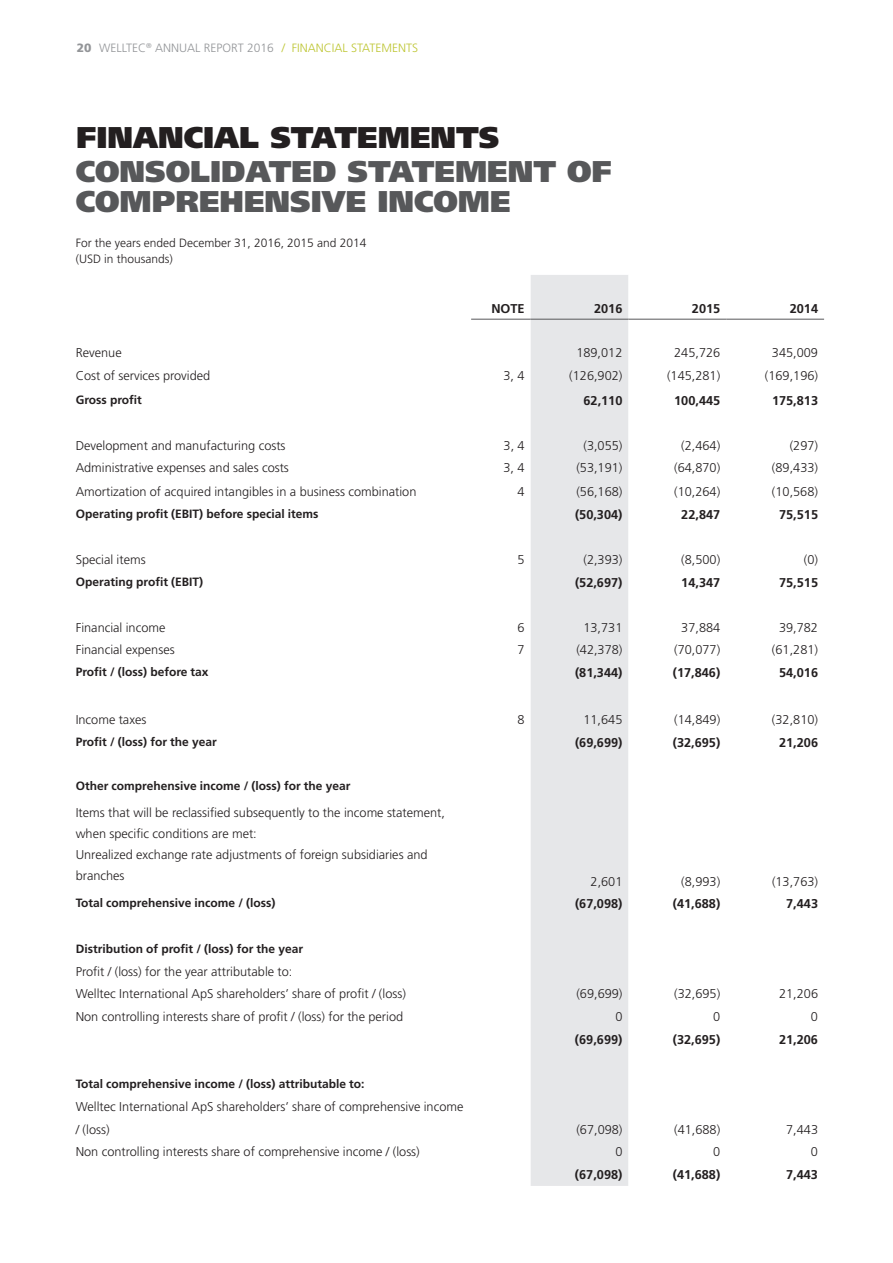
<style>
.page{position:relative;width:893px;height:1263px;background:#fff}
.page>*{position:absolute;margin:0;border:0;box-sizing:border-box;transform-origin:0 0}
.t1{font:900 30px/30px "Frutiger LT Std";color:#57585a}
.t2{font:900 30px "Frutiger LT Std";color:#231f20}
.t3{font:300 12.75px/21.1px "Frutiger LT Std";color:#231f20}
.t4{font:700 12.75px "Frutiger LT Std";color:#231f20}
.t5{font:700 12px "Frutiger LT Std";color:#231f20}
.t6{font:300 12px/16.5px "Frutiger LT Std";color:#231f20}
.t7{font:300 12px "Frutiger LT Std";color:#939598}
.s1{font-weight:900}
.s2{color:#bdc531}
</style>
<div class="page">
<div style="left:531px;top:275px;width:97px;height:911px;background:#e6e7e9"></div>
<hr style="left:471px;top:319px;width:60px;height:1px;background:#57585a">
<hr style="left:531px;top:319px;width:97px;height:1px;background:#57585a">
<hr style="left:628px;top:319px;width:98px;height:1px;background:#57585a">
<hr style="left:726px;top:319px;width:98px;height:1px;background:#57585a">
<p class="t7" style="left:77px;top:41px;width:343px"><span class="s1">20</span> WELLTEC<sup>®</sup> ANNUAL REPORT 2016 <span class="s2">/ FINANCIAL STATEMENTS</span></p>
<h1 class="t2" style="left:77px;top:119px;width:424px">FINANCIAL STATEMENTS</h1>
<h1 class="t1" style="left:76px;top:156px;width:537px">CONSOLIDATED STATEMENT OF<br>COMPREHENSIVE INCOME</h1>
<p class="t6" style="left:76px;top:234px;width:292px">For the years ended December 31, 2016, 2015 and 2014 (USD in thousands)</p>
<p class="t4" style="left:491px;top:301px;width:35px">NOTE</p>
<p class="t4" style="left:594px;top:301px;width:30px">2016</p>
<p class="t4" style="left:692px;top:301px;width:30px">2015</p>
<p class="t4" style="left:790px;top:301px;width:30px">2014</p>
<p class="t3" style="left:76px;top:342px;width:48px">Revenue</p>
<p class="t3" style="left:576px;top:342px;width:48px">189,012</p>
<p class="t3" style="left:674px;top:342px;width:48px">245,726</p>
<p class="t3" style="left:772px;top:342px;width:48px">345,009</p>
<p class="t3" style="left:76px;top:365px;width:136px">Cost of services provided</p>
<p class="t3" style="left:504px;top:365px;width:23px">3, 4</p>
<p class="t3" style="left:569px;top:365px;width:55px">(126,902)</p>
<p class="t3" style="left:667px;top:365px;width:55px">(145,281)</p>
<p class="t3" style="left:765px;top:365px;width:55px">(169,196)</p>
<p class="t5" style="left:76px;top:393px;width:68px">Gross profit</p>
<p class="t4" style="left:583px;top:393px;width:40px">62,110</p>
<p class="t4" style="left:674px;top:393px;width:48px">100,445</p>
<p class="t4" style="left:772px;top:393px;width:48px">175,813</p>
<p class="t3" style="left:76px;top:435px;width:211px">Development and manufacturing costs</p>
<p class="t3" style="left:504px;top:435px;width:23px">3, 4</p>
<p class="t3" style="left:583px;top:435px;width:40px">(3,055)</p>
<p class="t3" style="left:681px;top:435px;width:40px">(2,464)</p>
<p class="t3" style="left:790px;top:435px;width:30px">(297)</p>
<p class="t3" style="left:76px;top:458px;width:215px">Administrative expenses and sales costs</p>
<p class="t3" style="left:504px;top:458px;width:23px">3, 4</p>
<p class="t3" style="left:576px;top:458px;width:48px">(53,191)</p>
<p class="t3" style="left:674px;top:458px;width:48px">(64,870)</p>
<p class="t3" style="left:772px;top:458px;width:48px">(89,433)</p>
<p class="t3" style="left:76px;top:481px;width:342px">Amortization of acquired intangibles in a business combination</p>
<p class="t3" style="left:518px;top:481px;width:9px">4</p>
<p class="t3" style="left:576px;top:481px;width:48px">(56,168)</p>
<p class="t3" style="left:674px;top:481px;width:48px">(10,264)</p>
<p class="t3" style="left:772px;top:481px;width:48px">(10,568)</p>
<p class="t5" style="left:76px;top:507px;width:244px">Operating profit (EBIT) before special items</p>
<p class="t4" style="left:575px;top:507px;width:49px">(50,304)</p>
<p class="t4" style="left:681px;top:507px;width:40px">22,847</p>
<p class="t4" style="left:779px;top:507px;width:40px">75,515</p>
<p class="t3" style="left:76px;top:549px;width:71px">Special items</p>
<p class="t3" style="left:518px;top:549px;width:9px">5</p>
<p class="t3" style="left:583px;top:549px;width:40px">(2,393)</p>
<p class="t3" style="left:681px;top:549px;width:40px">(8,500)</p>
<p class="t3" style="left:804px;top:549px;width:16px">(0)</p>
<p class="t5" style="left:76px;top:575px;width:129px">Operating profit (EBIT)</p>
<p class="t4" style="left:575px;top:575px;width:49px">(52,697)</p>
<p class="t4" style="left:681px;top:575px;width:40px">14,347</p>
<p class="t4" style="left:779px;top:575px;width:40px">75,515</p>
<p class="t3" style="left:76px;top:617px;width:91px">Financial income</p>
<p class="t3" style="left:518px;top:617px;width:9px">6</p>
<p class="t3" style="left:583px;top:617px;width:40px">13,731</p>
<p class="t3" style="left:681px;top:617px;width:40px">37,884</p>
<p class="t3" style="left:779px;top:617px;width:40px">39,782</p>
<p class="t3" style="left:76px;top:640px;width:100px">Financial expenses</p>
<p class="t3" style="left:518px;top:640px;width:9px">7</p>
<p class="t3" style="left:576px;top:640px;width:48px">(42,378)</p>
<p class="t3" style="left:674px;top:640px;width:48px">(70,077)</p>
<p class="t3" style="left:772px;top:640px;width:48px">(61,281)</p>
<p class="t5" style="left:76px;top:665px;width:134px">Profit / (loss) before tax</p>
<p class="t4" style="left:575px;top:665px;width:49px">(81,344)</p>
<p class="t4" style="left:673px;top:665px;width:49px">(17,846)</p>
<p class="t4" style="left:779px;top:665px;width:40px">54,016</p>
<p class="t3" style="left:76px;top:709px;width:72px">Income taxes</p>
<p class="t3" style="left:518px;top:709px;width:9px">8</p>
<p class="t3" style="left:583px;top:709px;width:40px">11,645</p>
<p class="t3" style="left:674px;top:709px;width:48px">(14,849)</p>
<p class="t3" style="left:772px;top:709px;width:48px">(32,810)</p>
<p class="t5" style="left:76px;top:735px;width:142px">Profit / (loss) for the year</p>
<p class="t4" style="left:575px;top:735px;width:49px">(69,699)</p>
<p class="t4" style="left:673px;top:735px;width:49px">(32,695)</p>
<p class="t4" style="left:779px;top:735px;width:40px">21,206</p>
<p class="t5" style="left:76px;top:778px;width:276px">Other comprehensive income / (loss) for the year</p>
<p class="t3" style="left:76px;top:802px;width:371px">Items that will be reclassified subsequently to the income statement, when specific conditions are met:<br>Unrealized exchange rate adjustments of foreign subsidiaries and branches</p>
<p class="t3" style="left:591px;top:872px;width:33px">2,601</p>
<p class="t3" style="left:681px;top:872px;width:40px">(8,993)</p>
<p class="t3" style="left:772px;top:872px;width:48px">(13,763)</p>
<p class="t5" style="left:76px;top:896px;width:201px">Total comprehensive income / (loss)</p>
<p class="t4" style="left:575px;top:896px;width:49px">(67,098)</p>
<p class="t4" style="left:673px;top:896px;width:49px">(41,688)</p>
<p class="t4" style="left:786px;top:896px;width:33px">7,443</p>
<p class="t5" style="left:76px;top:941px;width:229px">Distribution of profit / (loss) for the year</p>
<p class="t3" style="left:76px;top:960px;width:332px;line-height:22.6px">Profit / (loss) for the year attributable to:<br>Welltec International ApS shareholders’ share of profit / (loss)</p>
<p class="t3" style="left:576px;top:983px;width:48px">(69,699)</p>
<p class="t3" style="left:674px;top:983px;width:48px">(32,695)</p>
<p class="t3" style="left:779px;top:983px;width:40px">21,206</p>
<p class="t3" style="left:76px;top:1006px;width:329px">Non controlling interests share of profit / (loss) for the period</p>
<p class="t3" style="left:615px;top:1006px;width:9px">0</p>
<p class="t3" style="left:713px;top:1006px;width:9px">0</p>
<p class="t3" style="left:811px;top:1006px;width:9px">0</p>
<p class="t4" style="left:575px;top:1031px;width:49px">(69,699)</p>
<p class="t4" style="left:673px;top:1031px;width:49px">(32,695)</p>
<p class="t4" style="left:779px;top:1031px;width:40px">21,206</p>
<p class="t5" style="left:76px;top:1077px;width:290px">Total comprehensive income / (loss) attributable to:</p>
<p class="t3" style="left:76px;top:1096px;width:389px;line-height:22.5px">Welltec International ApS shareholders’ share of comprehensive income / (loss)</p>
<p class="t3" style="left:576px;top:1119px;width:48px">(67,098)</p>
<p class="t3" style="left:674px;top:1119px;width:48px">(41,688)</p>
<p class="t3" style="left:786px;top:1119px;width:33px">7,443</p>
<p class="t3" style="left:76px;top:1141px;width:346px">Non controlling interests share of comprehensive income / (loss)</p>
<p class="t3" style="left:615px;top:1141px;width:9px">0</p>
<p class="t3" style="left:713px;top:1141px;width:9px">0</p>
<p class="t3" style="left:811px;top:1141px;width:9px">0</p>
<p class="t4" style="left:575px;top:1167px;width:49px">(67,098)</p>
<p class="t4" style="left:673px;top:1167px;width:49px">(41,688)</p>
<p class="t4" style="left:786px;top:1167px;width:33px">7,443</p>
</div>
